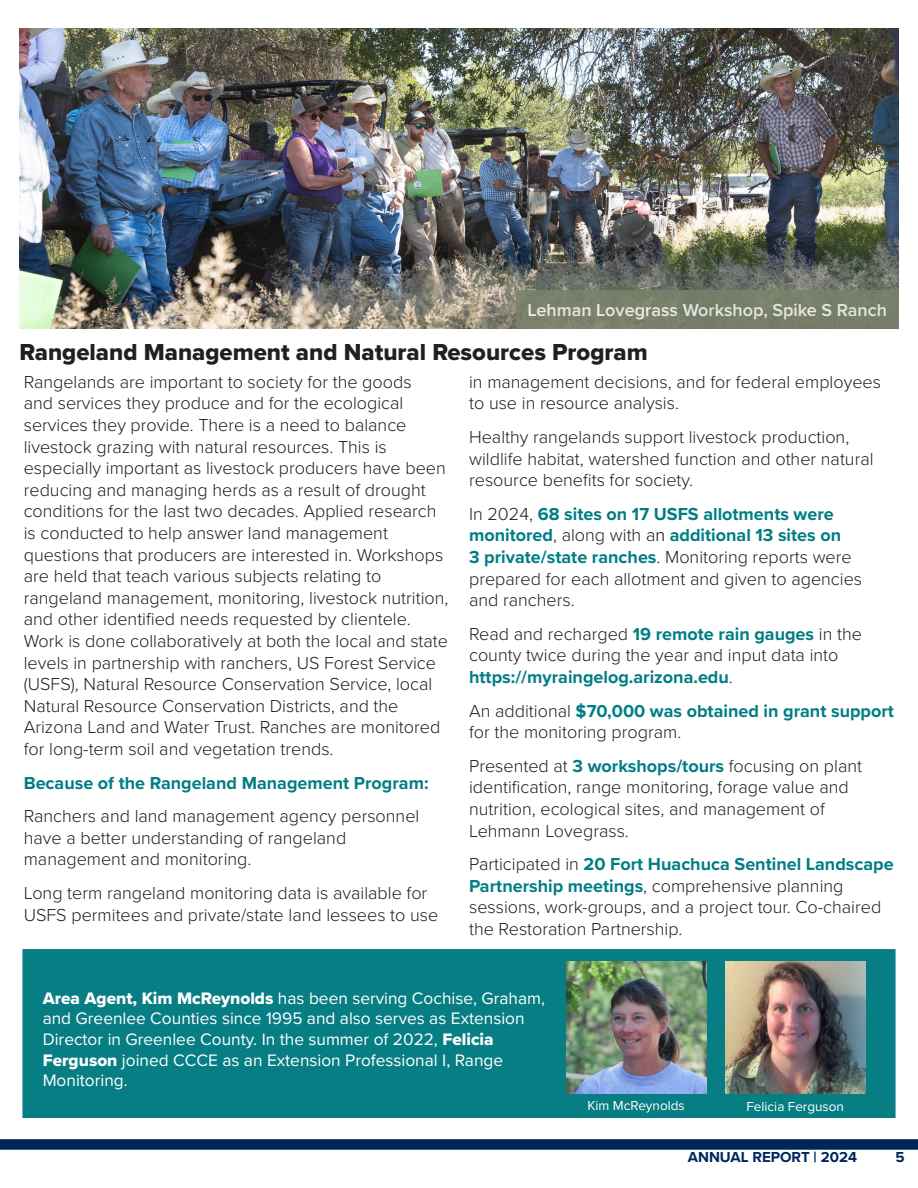
<style>
.page{position:relative;width:918px;height:1188px;background:#fff}
.page>*{position:absolute;margin:0;border:0;box-sizing:border-box;transform-origin:0 0}
.t1{font:24px "Proxima Nova Extrabld";color:#231f20}
.t2{font:300 18px/21.6px "Proxima Nova";color:#211d1e}
.t3{font:700 18px "Proxima Nova";color:#017d84}
.t4{font:600 18px "Proxima Nova";color:#fff}
.t5{font:17.25px/20.7px "Proxima Nova";color:#fff}
.t6{font:700 15px "Proxima Nova";color:#00255b}
.t7{font:13.5px "Proxima Nova";color:#fff}
.s1{font-weight:700;color:#017d84}
.s2{color:#000}
.s3{font-family:"Proxima Nova Extrabld"}
</style>
<div class="page">
<div style="left:0;top:1139px;width:918px;height:11px;background:#00255b"></div>
<img style="left:19px;top:28px;width:880px;height:300px">
<div style="left:21px;top:948px;width:876px;height:172px;background:#077d84"></div>
<div style="left:19px;top:946px;width:880px;height:175px;border:3px solid #fff"></div>
<div style="left:516px;top:290px;width:383px;height:38px;background:#7a826a"></div>
<img style="left:567px;top:962px;width:139px;height:132px">
<img style="left:725px;top:962px;width:141px;height:132px">
<p class="t4" style="left:528px;top:297px;width:361px">Lehman Lovegrass Workshop, Spike S Ranch</p>
<p class="t1" style="left:19px;top:334px;width:630px">Rangeland Management and Natural Resources Program</p>
<p class="t2" style="left:24px;top:370px;width:426px">Rangelands are important to society for the goods<br>and services they produce and for the ecological services they provide. There is a need to balance livestock grazing with natural resources. This is especially important as livestock producers have been reducing and managing herds as a result of drought conditions for the last two decades. Applied research is conducted to help answer land management questions that producers are interested in. Workshops are held that teach various subjects relating to rangeland management, monitoring, livestock nutrition, and other identified needs requested by clientele.<br>Work is done collaboratively at both the local and state levels in partnership with ranchers, US Forest Service (USFS), Natural Resource Conservation Service, local Natural Resource Conservation Districts, and the Arizona Land and Water Trust. Ranches are monitored for long-term soil and vegetation trends.</p>
<p class="t3" style="left:24px;top:769px;width:406px">Because of the Rangeland Management Program:</p>
<p class="t2" style="left:24px;top:805px;width:397px">Ranchers and land management agency personnel have a better understanding of rangeland management and monitoring.</p>
<p class="t2" style="left:24px;top:881px;width:416px">Long term rangeland monitoring data is available for<br>USFS permitees and private/state land lessees to use</p>
<p class="t2" style="left:469px;top:370px;width:413px">in management decisions, and for federal employees to use in resource analysis.</p>
<p class="t2" style="left:469px;top:425px;width:406px">Healthy rangelands support livestock production, wildlife habitat, watershed function and other natural resource benefits for society.</p>
<p class="t2" style="left:469px;top:502px;width:395px">In 2024, <span class="s1">68 sites on 17 USFS allotments were monitored</span>, along with a<span class="s2">n</span> <span class="s1">additional 13 sites on<br>3 private/state ranches</span>. Monitoring reports were prepared for each allotment and given to agencies and ranchers.</p>
<p class="t2" style="left:469px;top:622px;width:394px">Read and recharged <span class="s1">19 remote rain gauges</span> in the county twice during the year and input data into <span class="s1">https://myraingelog.arizona.edu</span>.</p>
<p class="t2" style="left:469px;top:699px;width:426px">An additional <span class="s1">$70,000 was obtained in grant support </span>for the monitoring program.</p>
<p class="t2" style="left:469px;top:754px;width:394px">Presented at <span class="s1">3 workshops/tours</span> focusing on plant identification, range monitoring, forage value and nutrition, ecological sites, and management of Lehmann Lovegrass.</p>
<p class="t2" style="left:469px;top:853px;width:426px">Participated in <span class="s1">20 Fort Huachuca Sentinel Landscape Partnership meetings</span>, comprehensive planning sessions, work-groups, and a project tour. Co-chaired the Restoration Partnership.</p>
<p class="t5" style="left:43px;top:987px;width:504px"><span class="s3">Area Agent, Kim McReynolds</span> has been serving Cochise, Graham, and Greenlee Counties since 1995 and also serves as Extension Director in Greenlee County. In the summer of 2022, <span class="s3">Felicia Ferguson</span> joined CCCE as an Extension Professional I, Range Monitoring.</p>
<p class="t7" style="left:587px;top:1095px;width:99px">Kim McReynolds</p>
<p class="t7" style="left:747px;top:1097px;width:99px">Felicia Ferguson</p>
<p class="t6" style="left:688px;top:1146px;width:171px">ANNUAL REPORT | 2024</p>
<p class="t6" style="left:895px;top:1146px;width:11px">5</p>
</div>
